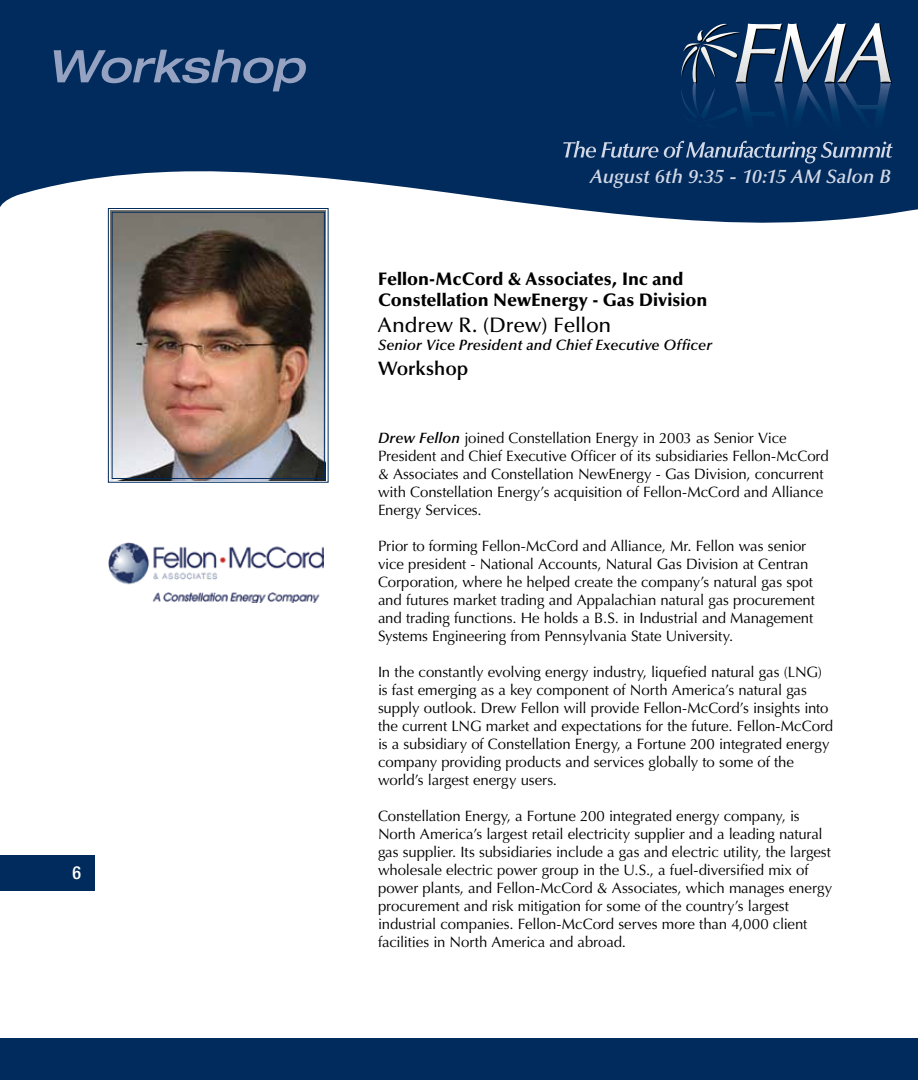
<style>
.page{position:relative;width:918px;height:1080px;background:#fff}
.page>*{position:absolute;margin:0;border:0;box-sizing:border-box;transform-origin:0 0}
.t1{font:500 21px "Optima LT Std";letter-spacing:-.01em;color:#000}
.t2{font:italic 600 19.5px "Optima LT Std";color:#d3d8e6}
.t3{font:600 19.5px "Optima LT Std";letter-spacing:-.005em;color:#000}
.t4{font:900 18px/21px "Optima LT Std";color:#000}
.t5{font:500 condensed 18px "Helvetica Neue LT Std";color:#fff}
.t6{font:15px/18px "Optima LT Std";letter-spacing:-.01em;color:#000}
.t7{font:italic 600 15px "Optima LT Std";letter-spacing:.01em;color:#000}
.s1{font-weight:600;font-style:italic}
</style>
<div class="page">
<div style="left:0;top:1038px;width:918px;height:42px;background:#002b5c"></div>
<div style="left:0;top:855px;width:94px;height:36px;background:#002b5c"></div>
<svg style="left:0;top:0;width:918px;height:226px;background:#244973"></svg>
<svg style="left:54px;top:50px;width:253px;height:41px;background:#31527d"></svg>
<svg style="left:563px;top:141px;width:95px;height:17px;background:#3d5d83"></svg>
<svg style="left:664px;top:23px;width:229px;height:140px;background:#234770"></svg>
<img style="left:108px;top:542px;width:216px;height:60px">
<img style="left:108px;top:208px;width:221px;height:275px">
<div style="left:112px;top:212px;width:213px;height:267px;border:1px solid #002b5c"></div>
<p class="t5" style="left:72px;top:862px;width:10px">6</p>
<h2 class="t2" style="left:590px;top:165px;width:302px">August 6th 9:35 - 10:15 AM Salon B</h2>
<p class="t4" style="left:378px;top:269px;width:331px">Fellon-McCord &amp; Associates, Inc and<br>Constellation NewEnergy - Gas Division</p>
<h1 class="t1" style="left:378px;top:313px;width:235px">Andrew R. (Drew) Fellon</h1>
<p class="t7" style="left:378px;top:336px;width:335px">Senior Vice President and Chief Executive Officer</p>
<h2 class="t3" style="left:378px;top:357px;width:92px">Workshop</h2>
<p class="t6" style="left:378px;top:429px;width:452px"><span class="s1">Drew Fellon</span> joined Constellation Energy in 2003 as Senior Vice President and Chief Executive Officer of its subsidiaries Fellon-McCord &amp; Associates and Constellation NewEnergy - Gas Division, concurrent with Constellation Energy’s acquisition of Fellon-McCord and Alliance Energy Services.</p>
<p class="t6" style="left:378px;top:537px;width:438px">Prior to forming Fellon-McCord and Alliance, Mr. Fellon was senior vice president - National Accounts, Natural Gas Division at Centran Corporation, where he helped create the company’s natural gas spot and futures market trading and Appalachian natural gas procurement and trading functions. He holds a B.S. in Industrial and Management Systems Engineering from Pennsylvania State University.</p>
<p class="t6" style="left:378px;top:663px;width:457px">In the constantly evolving energy industry, liquefied natural gas (LNG) is fast emerging as a key component of North America’s natural gas supply outlook. Drew Fellon will provide Fellon-McCord’s insights into the current LNG market and expectations for the future. Fellon-McCord is a subsidiary of Constellation Energy, a Fortune 200 integrated energy company providing products and services globally to some of the world’s largest energy users.</p>
<p class="t6" style="left:378px;top:807px;width:456px">Constellation Energy, a Fortune 200 integrated energy company, is North America’s largest retail electricity supplier and a leading natural gas supplier. Its subsidiaries include a gas and electric utility, the largest wholesale electric power group in the U.S., a fuel-diversified mix of power plants, and Fellon-McCord &amp; Associates, which manages energy procurement and risk mitigation for some of the country’s largest industrial companies. Fellon-McCord serves more than 4,000 client facilities in North America and abroad.</p>
</div>
